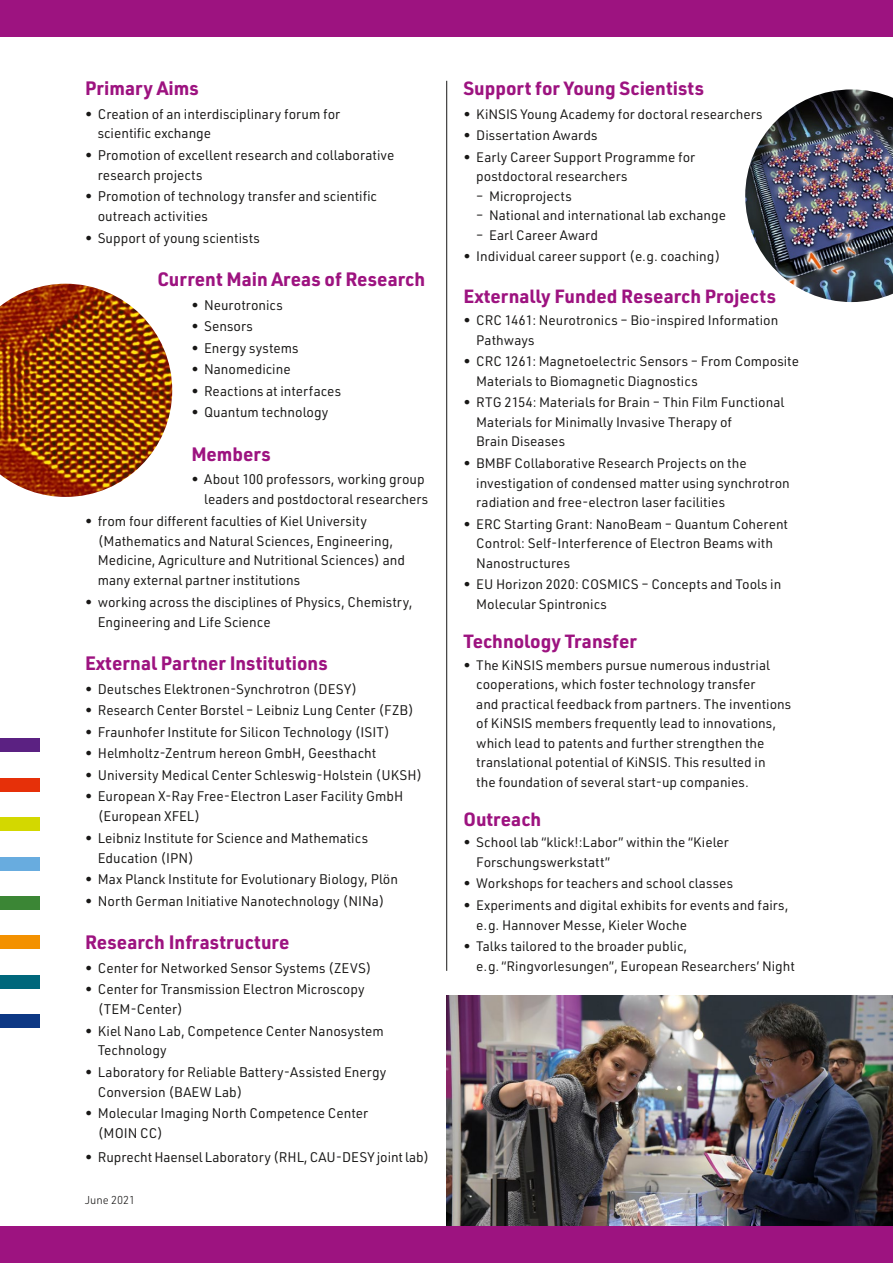
<style>
.page{position:relative;width:893px;height:1263px;background:#fff}
.page>*{position:absolute;margin:0;border:0;box-sizing:border-box;transform-origin:0 0}
.Fließtext_DIN_Flatte{font:700 19.05px "URWDIN";color:#9d1380}
.Fließtext_DIN_Flatte-2{font:700 18.75px "URWDIN";color:#9d1380}
.Fließtext_DIN_Flatte-3{font:13.65px/19.8px "URWDIN";color:#181716}
.Fließtext_DIN_Flatte-4{font:13.5px/19.5px "URWDIN";color:#181716}
.BU_DIN{font:300 11.25px "URWDIN";color:#181716}
</style>
<div class="page">
<img style="left:745px;top:89px;width:148px;height:213px">
<img style="left:0;top:284px;width:172px;height:213px">
<img style="left:446px;top:995px;width:447px;height:232px">
<div style="left:0;top:0;width:893px;height:36px;background:#9d1380"></div>
<div style="left:0;top:1227px;width:893px;height:36px;background:#9d1380"></div>
<div style="left:0;top:739px;width:40px;height:13px;background:#5b2182"></div>
<div style="left:0;top:778px;width:40px;height:13px;background:#e63009"></div>
<div style="left:0;top:818px;width:40px;height:13px;background:#d3d800"></div>
<div style="left:0;top:857px;width:40px;height:13px;background:#68acdf"></div>
<div style="left:0;top:896px;width:40px;height:13px;background:#3b8635"></div>
<div style="left:0;top:936px;width:40px;height:13px;background:#f39100"></div>
<div style="left:0;top:975px;width:40px;height:13px;background:#00677b"></div>
<div style="left:0;top:1014px;width:40px;height:13px;background:#0d3884"></div>
<hr style="left:446px;top:81px;width:1px;height:890px;background:#181716">
<p class="Fließtext_DIN_Flatte" style="left:85px;top:75px;width:115px">Primary Aims</p>
<p class="Fließtext_DIN_Flatte-3" style="left:98px;top:103px;width:244px;text-indent:-13px">• Creation of an interdisciplinary forum for scientific exchange</p>
<p class="Fließtext_DIN_Flatte-3" style="left:98px;top:145px;width:298px;text-indent:-13px">• Promotion of excellent research and collaborative research projects</p>
<p class="Fließtext_DIN_Flatte-3" style="left:98px;top:186px;width:281px;text-indent:-13px">• Promotion of technology transfer and scientific outreach activities</p>
<p class="Fließtext_DIN_Flatte-3" style="left:85px;top:228px;width:176px">• Support of young scientists</p>
<p class="Fließtext_DIN_Flatte" style="left:157px;top:266px;width:269px">Current Main Areas of Research</p>
<p class="Fließtext_DIN_Flatte-3" style="left:191px;top:294px;width:93px">• Neurotronics</p>
<p class="Fließtext_DIN_Flatte-3" style="left:191px;top:316px;width:63px">• Sensors</p>
<p class="Fließtext_DIN_Flatte-3" style="left:191px;top:338px;width:109px">• Energy systems</p>
<p class="Fließtext_DIN_Flatte-3" style="left:191px;top:359px;width:101px">• Nanomedicine</p>
<p class="Fließtext_DIN_Flatte-3" style="left:191px;top:381px;width:151px">• Reactions at interfaces</p>
<p class="Fließtext_DIN_Flatte-3" style="left:191px;top:402px;width:139px">• Quantum technology</p>
<p class="Fließtext_DIN_Flatte" style="left:191px;top:441px;width:81px">Members</p>
<p class="Fließtext_DIN_Flatte-3" style="left:191px;top:469px;width:238px;text-align:right">• About 100 professors, working group leaders and postdoctoral researchers</p>
<p class="Fließtext_DIN_Flatte-3" style="left:98px;top:511px;width:309px;text-indent:-13px">• from four different faculties of Kiel University (Mathematics and Natural Sciences, Engineering, Medicine, Agriculture and Nutritional Sciences) and many external partner institutions</p>
<p class="Fließtext_DIN_Flatte-3" style="left:98px;top:592px;width:316px;text-indent:-13px">• working across the disciplines of Physics, Chemistry,<br>Engineering and Life Science</p>
<p class="Fließtext_DIN_Flatte" style="left:85px;top:650px;width:244px">External Partner Institutions</p>
<p class="Fließtext_DIN_Flatte-3" style="left:85px;top:678px;width:274px">• Deutsches Elektronen-Synchrotron (DESY)</p>
<p class="Fließtext_DIN_Flatte-3" style="left:85px;top:700px;width:330px">• Research Center Borstel – Leibniz Lung Center (FZB)</p>
<p class="Fließtext_DIN_Flatte-3" style="left:85px;top:721px;width:306px">• Fraunhofer Institute for Silicon Technology (ISIT)</p>
<p class="Fließtext_DIN_Flatte-3" style="left:85px;top:743px;width:293px">• Helmholtz-Zentrum hereon GmbH, Geesthacht</p>
<p class="Fließtext_DIN_Flatte-3" style="left:85px;top:765px;width:339px">• University Medical Center Schleswig-Holstein (UKSH)</p>
<p class="Fließtext_DIN_Flatte-3" style="left:98px;top:786px;width:307px;text-indent:-13px">• European X-Ray Free-Electron Laser Facility GmbH (European XFEL)</p>
<p class="Fließtext_DIN_Flatte-3" style="left:98px;top:828px;width:272px;text-indent:-13px">• Leibniz Institute for Science and Mathematics<br>Education (IPN)</p>
<p class="Fließtext_DIN_Flatte-3" style="left:85px;top:869px;width:315px">• Max Planck Institute for Evolutionary Biology, Plön</p>
<p class="Fließtext_DIN_Flatte-3" style="left:85px;top:890px;width:301px">• North German Initiative Nanotechnology (NINa)</p>
<p class="Fließtext_DIN_Flatte" style="left:85px;top:929px;width:206px">Research Infrastructure</p>
<p class="Fließtext_DIN_Flatte-3" style="left:85px;top:957px;width:288px">• Center for Networked Sensor Systems (ZEVS)</p>
<p class="Fließtext_DIN_Flatte-3" style="left:98px;top:979px;width:268px;text-indent:-13px">• Center for Transmission Electron Microscopy (TEM-Center)</p>
<p class="Fließtext_DIN_Flatte-3" style="left:98px;top:1020px;width:287px;text-indent:-13px">• Kiel Nano Lab, Competence Center Nanosystem<br>Technology</p>
<p class="Fließtext_DIN_Flatte-3" style="left:98px;top:1062px;width:290px;text-indent:-13px">• Laboratory for Reliable Battery-Assisted Energy<br>Conversion (BAEW Lab)</p>
<p class="Fließtext_DIN_Flatte-3" style="left:98px;top:1103px;width:272px;text-indent:-13px">• Molecular Imaging North Competence Center (MOIN CC)</p>
<p class="Fließtext_DIN_Flatte-3" style="left:85px;top:1147px;width:346px">• Ruprecht Haensel Laboratory (RHL, CAU-DESY joint lab)</p>
<p class="BU_DIN" style="left:85px;top:1193px;width:52px">June 2021</p>
<p class="Fließtext_DIN_Flatte-2" style="left:463px;top:75px;width:242px">Support for Young Scientists</p>
<p class="Fließtext_DIN_Flatte-4" style="left:463px;top:104px;width:301px">• KiNSIS Young Academy for doctoral researchers</p>
<p class="Fließtext_DIN_Flatte-4" style="left:463px;top:125px;width:135px">• Dissertation Awards</p>
<p class="Fließtext_DIN_Flatte-4" style="left:476px;top:147px;width:221px;text-indent:-13px">• Early Career Support Programme for postdoctoral researchers</p>
<p class="Fließtext_DIN_Flatte-4" style="left:476px;top:186px;width:97px">– Microprojects</p>
<p class="Fließtext_DIN_Flatte-4" style="left:476px;top:205px;width:251px">– National and international lab exchange</p>
<p class="Fließtext_DIN_Flatte-4" style="left:476px;top:225px;width:123px">– Earl Career Award</p>
<p class="Fließtext_DIN_Flatte-4" style="left:463px;top:246px;width:258px">• Individual career support (e.g. coaching)</p>
<p class="Fließtext_DIN_Flatte-2" style="left:463px;top:284px;width:314px">Externally Funded Research Projects</p>
<p class="Fließtext_DIN_Flatte-4" style="left:476px;top:310px;width:304px;text-indent:-13px">• CRC 1461: Neurotronics – Bio‑inspired Information<br>Pathways</p>
<p class="Fließtext_DIN_Flatte-4" style="left:476px;top:351px;width:324px;text-indent:-13px">• CRC 1261: Magnetoelectric Sensors – From Composite<br>Materials to Biomagnetic Diagnostics</p>
<p class="Fließtext_DIN_Flatte-4" style="left:476px;top:392px;width:310px;text-indent:-13px">• RTG 2154: Materials for Brain – Thin Film Functional<br>Materials for Minimally Invasive Therapy of<br>Brain Diseases</p>
<p class="Fließtext_DIN_Flatte-4" style="left:476px;top:453px;width:315px;text-indent:-13px">• BMBF Collaborative Research Projects on the investigation of condensed matter using synchrotron radiation and free-electron laser facilities</p>
<p class="Fließtext_DIN_Flatte-4" style="left:476px;top:514px;width:313px;text-indent:-13px">• ERC Starting Grant: NanoBeam – Quantum Coherent<br>Control: Self-Interference of Electron Beams with<br>Nanostructures</p>
<p class="Fließtext_DIN_Flatte-4" style="left:476px;top:574px;width:307px;text-indent:-13px">• EU Horizon 2020: COSMICS – Concepts and Tools in<br>Molecular Spintronics</p>
<p class="Fließtext_DIN_Flatte-2" style="left:463px;top:628px;width:175px">Technology Transfer</p>
<p class="Fließtext_DIN_Flatte-4" style="left:476px;top:654px;width:317px;text-indent:-13px">• The KiNSIS members pursue numerous industrial cooperations, which foster technology transfer<br>and practical feedback from partners. The inventions of KiNSIS members frequently lead to innovations, which lead to patents and further strengthen the translational potential of KiNSIS. This resulted in<br>the foundation of several start-up companies.</p>
<p class="Fließtext_DIN_Flatte-2" style="left:463px;top:806px;width:79px">Outreach</p>
<p class="Fließtext_DIN_Flatte-4" style="left:476px;top:832px;width:254px;text-indent:-13px">• School lab “klick!:Labor” within the “Kieler<br>Forschungswerkstatt”</p>
<p class="Fließtext_DIN_Flatte-4" style="left:463px;top:873px;width:271px">• Workshops for teachers and school classes</p>
<p class="Fließtext_DIN_Flatte-4" style="left:476px;top:895px;width:314px;text-indent:-13px">• Experiments and digital exhibits for events and fairs, e.g. Hannover Messe, Kieler Woche</p>
<p class="Fließtext_DIN_Flatte-4" style="left:476px;top:936px;width:320px;text-indent:-13px">• Talks tailored to the broader public,<br>e.g. “Ringvorlesungen”, European Researchers’ Night</p>
</div>
